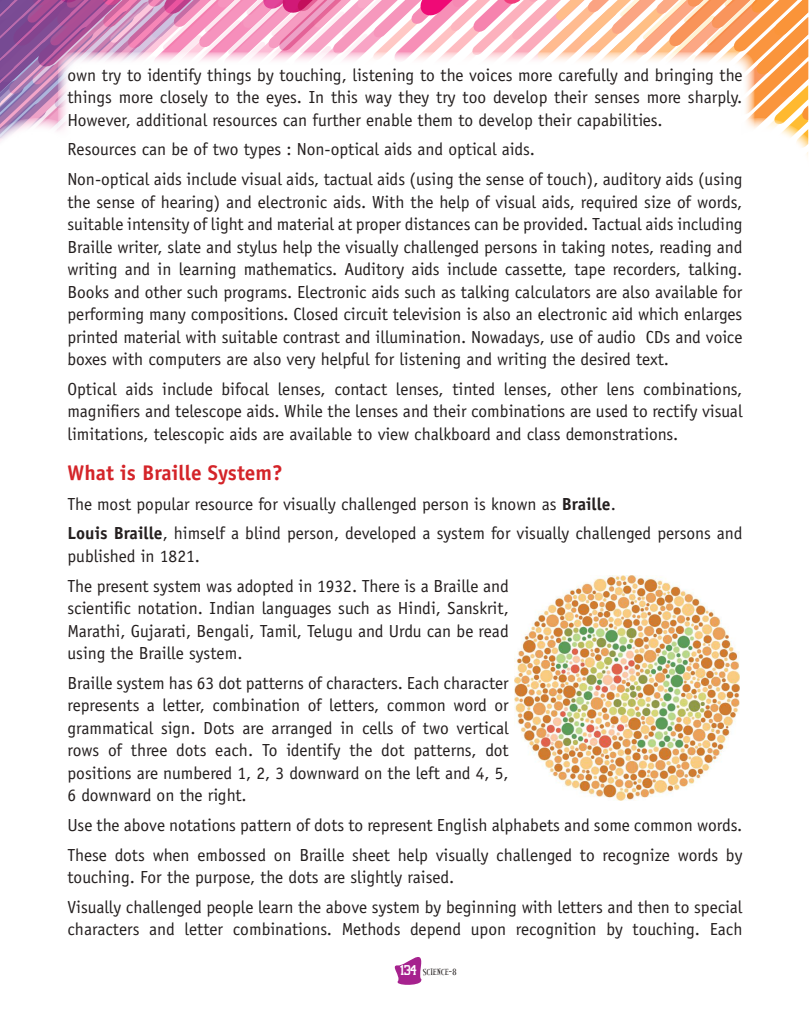
<style>
.page{position:relative;width:810px;height:1035px;background:#fff}
.page>*{position:absolute;margin:0;border:0;box-sizing:border-box;transform-origin:0 0}
.t1{font:700 21.25px "Officina Sans";color:#d42429}
.t2{font:17.5px/22.5px "Officina Sans";color:#241f1f;text-align:justify}
.t3{font:8.75px "Alleycat ICG";color:#241f1f}
.s1{font-weight:700}
.s2{font-family:"Cash Font";font-size:13.75px;color:#fff}
</style>
<div class="page">
<svg style="left:394px;top:957px;width:28px;height:28px"></svg>
<svg style="left:0;top:0;width:809px;height:156px"></svg>
<div style="left:58px;top:52px;width:697px;height:507px;background:#fff;border-radius:15px"></div>
<img style="left:514px;top:576px;width:225px;height:224px">
<p class="t2" style="left:68px;top:63px;width:677px">own try to identify things by touching, listening to the voices more carefully and bringing the things more closely to the eyes. In this way they try too develop their senses more sharply.<br>However, additional resources can further enable them to develop their capabilities.</p>
<p class="t2" style="left:68px;top:135px;width:677px;line-height:29.8px">Resources can be of two types : Non-optical aids and optical aids.<br>Non-optical aids include visual aids, tactual aids (using the sense of touch), auditory aids (using</p>
<p class="t2" style="left:68px;top:190px;width:677px">the sense of hearing) and electronic aids. With the help of visual aids, required size of words, suitable intensity of light and material at proper distances can be provided. Tactual aids including Braille writer, slate and stylus help the visually challenged persons in taking notes, reading and writing and in learning mathematics. Auditory aids include cassette, tape recorders, talking.<br>Books and other such programs. Electronic aids such as talking calculators are also available for performing many compositions. Closed circuit television is also an electronic aid which enlarges printed material with suitable contrast and illumination. Nowadays, use of audio CDs and voice boxes with computers are also very helpful for listening and writing the desired text.</p>
<p class="t2" style="left:68px;top:378px;width:677px">Optical aids include bifocal lenses, contact lenses, tinted lenses, other lens combinations, magnifiers and telescope aids. While the lenses and their combinations are used to rectify visual limitations, telescopic aids are available to view chalkboard and class demonstrations.</p>
<p class="t1" style="left:68px;top:460px;width:217px">What is Braille System?</p>
<p class="t2" style="left:68px;top:489px;width:677px;line-height:29.8px">The most popular resource for visually challenged person is known as <span class="s1">Braille</span>.<br><span class="s1">Louis Braille</span>, himself a blind person, developed a system for visually challenged persons and</p>
<p class="t2" style="left:68px;top:541px;width:443px;line-height:29.8px">published in 1821.<br>The present system was adopted in 1932. There is a Braille and</p>
<p class="t2" style="left:68px;top:597px;width:443px">scientific notation. Indian languages such as Hindi, Sanskrit, Marathi, Gujarati, Bengali, Tamil, Telugu and Urdu can be read using the Braille system.</p>
<p class="t2" style="left:68px;top:672px;width:443px">Braille system has 63 dot patterns of characters. Each character represents a letter, combination of letters, common word or grammatical sign. Dots are arranged in cells of two vertical rows of three dots each. To identify the dot patterns, dot positions are numbered 1, 2, 3 downward on the left and 4, 5, 6 downward on the right.</p>
<p class="t2" style="left:68px;top:810px;width:676px;line-height:29.8px">Use the above notations pattern of dots to represent English alphabets and some common words.<br>These dots when embossed on Braille sheet help visually challenged to recognize words by</p>
<p class="t2" style="left:68px;top:863px;width:676px;line-height:29.8px">touching. For the purpose, the dots are slightly raised.<br>Visually challenged people learn the above system by beginning with letters and then to special</p>
<p class="t2" style="left:68px;top:918px;width:677px">characters and letter combinations. Methods depend upon recognition by touching. Each</p>
<p class="t3" style="left:401px;top:967px;width:57px"><span class="s2">134</span> SCIENCE-8</p>
</div>
